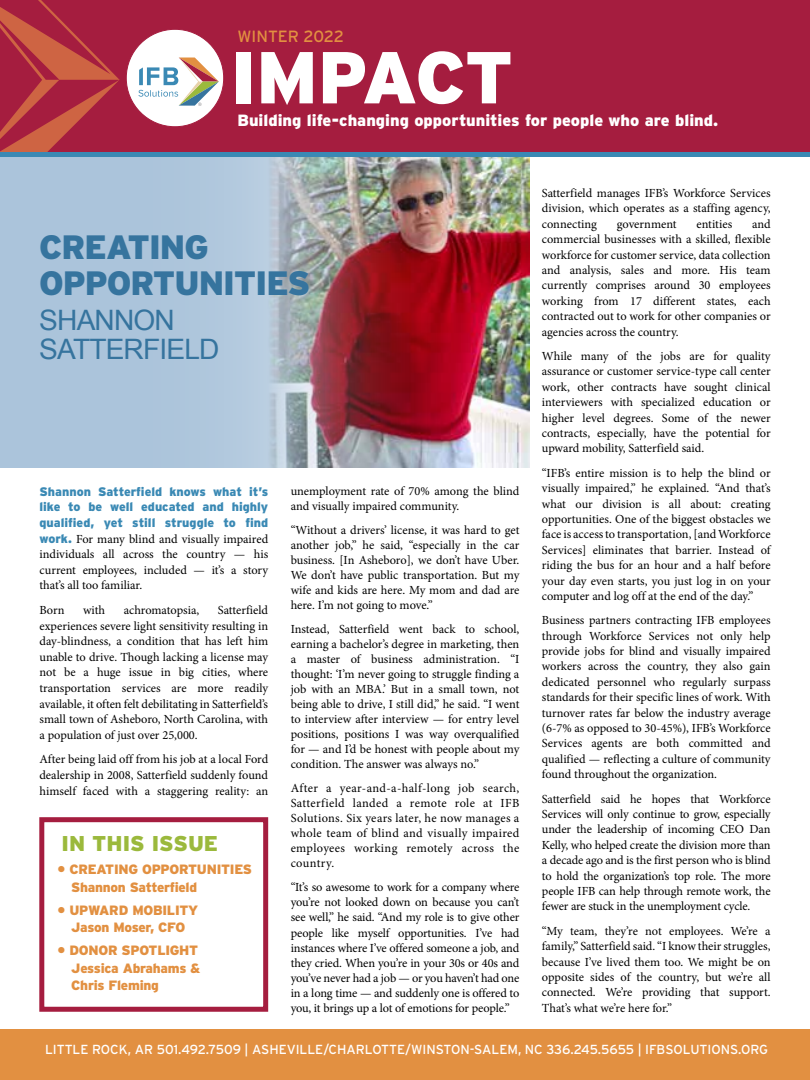
<style>
.page{position:relative;width:810px;height:1080px;background:#fff}
.page>*{position:absolute;margin:0;border:0;box-sizing:border-box;transform-origin:0 0}
.t1{font:900 73.38px "Interstate";letter-spacing:-.02em;color:#fff}
.t2{font:900 33.75px/36.2px "Interstate";letter-spacing:-.03em;color:#36749e}
.t3{font:28.12px/28.8px "Arial";letter-spacing:-.03em;color:#36749e}
.t4{font:900 21.38px "Interstate";color:#9bb93c}
.t5{font:900 16.25px "Interstate";color:#fff}
.t6{font:16.25px "Interstate";color:#e29041}
.t7{font:900 13.5px/17.5px "Interstate";letter-spacing:-.02em;color:#e29041}
.t8{font:13.12px "Interstate";color:#fff}
.t9{font:12.38px/15.4px "Minion Pro";letter-spacing:-.005em;color:#000;text-align:justify}
.t10{font:900 12.38px/15.6px "Interstate";color:#3a89b4;text-align:justify}
.s1{font-family:"Interstate";font-weight:900;color:#3a89b4}
</style>
<div class="page">
<div style="left:0;top:157px;width:372px;height:311px;background:#abc4db"></div>
<img style="left:252px;top:157px;width:277px;height:311px">
<div style="left:0;top:1029px;width:810px;height:51px;background:#e29041"></div>
<div style="left:0;top:0;width:810px;height:155px;background:#a51d3f"></div>
<svg style="left:0;top:0;width:120px;height:152px"></svg>
<div style="left:0;top:152px;width:810px;height:5px;background:#3a89b4"></div>
<div style="left:39px;top:817px;width:229px;height:195px;border:5px solid #a51d3f"></div>
<div style="left:126px;top:29px;width:98px;height:98px;background:#fff;border-radius:50%"></div>
<svg style="left:138px;top:58px;width:81px;height:49px"></svg>
<h3 class="t6" style="left:238px;top:27px;width:108px">WINTER 2022</h3>
<h1 class="t1" style="left:231px;top:36px;width:284px">IMPACT</h1>
<h3 class="t5" style="left:238px;top:111px;width:482px">Building life-changing opportunities for people who are blind.</h3>
<p class="t9" style="left:542px;top:185px;width:230px">Satterfield manages IFB’s Workforce Services division, which operates as a staffing agency, connecting</p>
<p class="t9" style="left:542px;top:216px;width:230px;text-indent:210px">and commercial businesses with a skilled, flexible workforce for customer service, data collection and analysis, sales and more. His team currently comprises around 30 employees working from 17 different states, each contracted out to work for other companies or agencies across the country.</p>
<p class="t9" style="left:542px;top:348px;width:230px">While many of the jobs are for quality assurance or customer service-type call center work, other contracts have sought clinical interviewers with specialized education or higher level degrees. Some of the newer contracts, especially, have the potential for upward mobility, Satterfield said.</p>
<p class="t9" style="left:542px;top:465px;width:230px">“IFB’s entire mission is to help the blind or visually impaired,” he explained. “And that’s what our division is all about: creating opportunities. One of the biggest obstacles we face is access to transportation, [and Workforce Services] eliminates that barrier. Instead of riding the bus for an hour and a half before your day even starts, you just log in on your computer and log off at the end of the day.”</p>
<p class="t9" style="left:542px;top:613px;width:230px">Business partners contracting IFB employees through Workforce Services not only help provide jobs for blind and visually impaired workers across the country, they also gain dedicated personnel who regularly surpass standards for their specific lines of work. With turnover rates far below the industry average (6-7% as opposed to 30-45%), IFB’s Workforce Services agents are both committed and qualified — reflecting a culture of community found throughout the organization.</p>
<p class="t9" style="left:542px;top:791px;width:230px">Satterfield said he hopes that Workforce Services will only continue to grow, especially under the leadership of incoming CEO Dan Kelly, who helped create the division more than a decade ago and is the first person who is blind to hold the organization’s top role. The more people IFB can help through remote work, the fewer are stuck in the unemployment cycle.</p>
<p class="t9" style="left:542px;top:923px;width:230px">“My team, they’re not employees. We’re a family,” Satterfield said. “I know their struggles, because I’ve lived them too. We might be on opposite sides of the country, but we’re all connected. We’re providing that support.<br>That’s what we’re here for.”</p>
<p class="t8" style="left:45px;top:1042px;width:725px">LITTLE ROCK, AR 501.492.7509 | ASHEVILLE/CHARLOTTE/WINSTON-SALEM, NC 336.245.5655 | IFBSOLUTIONS.ORG</p>
<p class="t9" style="left:617px;top:216px;width:61px">government</p>
<p class="t9" style="left:696px;top:216px;width:37px">entities</p>
<h2 class="t2" style="left:39px;top:229px;width:272px">CREATING<br>OPPORTUNITIES</h2>
<h3 class="t3" style="left:39px;top:306px;width:182px">SHANNON<br>SATTERFIELD</h3>
<p class="t9" style="left:291px;top:483px;width:230px;line-height:15px">unemployment rate of 70% among the blind and visually impaired community.</p>
<p class="t9" style="left:291px;top:523px;width:230px;line-height:15px">“Without a drivers’ license, it was hard to get another job,” he said, “especially in the car business. [In Asheboro], we don’t have Uber.<br>We don’t have public transportation. But my wife and kids are here. My mom and dad are here. I’m not going to move.”</p>
<p class="t9" style="left:291px;top:622px;width:230px;line-height:15px">Instead, Satterfield went back to school, earning a bachelor’s degree in marketing, then a master of business administration. “I thought: ‘I’m never going to struggle finding a job with an MBA.’ But in a small town, not being able to drive, I still did,” he said. “I went to interview after interview — for entry level positions, positions I was way overqualified for — and I’d be honest with people about my condition. The answer was always no.”</p>
<p class="t9" style="left:291px;top:781px;width:230px;line-height:15px">After a year-and-a-half-long job search, Satterfield landed a remote role at IFB Solutions. Six years later, he now manages a whole team of blind and visually impaired employees working remotely across the country.</p>
<p class="t9" style="left:291px;top:880px;width:230px;line-height:15px">“It’s so awesome to work for a company where you’re not looked down on because you can’t see well,” he said. “And my role is to give other people like myself opportunities. I’ve had instances where I’ve offered someone a job, and they cried. When you’re in your 30s or 40s and you’ve never had a job — or you haven’t had one in a long time — and suddenly one is offered to you, it brings up a lot of emotions for people.”</p>
<p class="t10" style="left:39px;top:484px;width:230px">Shannon Satterfield knows what it’s like to be well educated and highly qualified, yet still struggle to find</p>
<p class="t9" style="left:39px;top:531px;width:230px"><span class="s1">work.</span> For many blind and visually impaired individuals all across the country — his current employees, included — it’s a story that’s all too familiar.</p>
<p class="t9" style="left:39px;top:602px;width:27px">Born</p>
<p class="t9" style="left:83px;top:602px;width:24px">with</p>
<p class="t9" style="left:124px;top:602px;width:77px">achromatopsia,</p>
<p class="t9" style="left:39px;top:602px;width:230px;text-indent:178px">Satterfield experiences severe light sensitivity resulting in day-blindness, a condition that has left him unable to drive. Though lacking a license may not be a huge issue in big cities, where transportation services are more readily available, it often felt debilitating in Satterfield’s small town of Asheboro, North Carolina, with a population of just over 25,000.</p>
<p class="t9" style="left:39px;top:752px;width:230px">After being laid off from his job at a local Ford dealership in 2008, Satterfield suddenly found himself faced with a staggering reality: an</p>
<h3 class="t4" style="left:62px;top:832px;width:158px">IN THIS ISSUE</h3>
<p class="t7" style="left:71px;top:861px;width:182px;text-indent:-14px">• CREATING OPPORTUNITIES<br>Shannon Satterfield</p>
<p class="t7" style="left:58px;top:901px;width:142px;text-align:center">• UPWARD MOBILITY<br>Jason Moser, CFO</p>
<p class="t7" style="left:71px;top:942px;width:130px;text-indent:-14px">• DONOR SPOTLIGHT<br>Jessica Abrahams &amp;<br>Chris Fleming</p>
</div>
